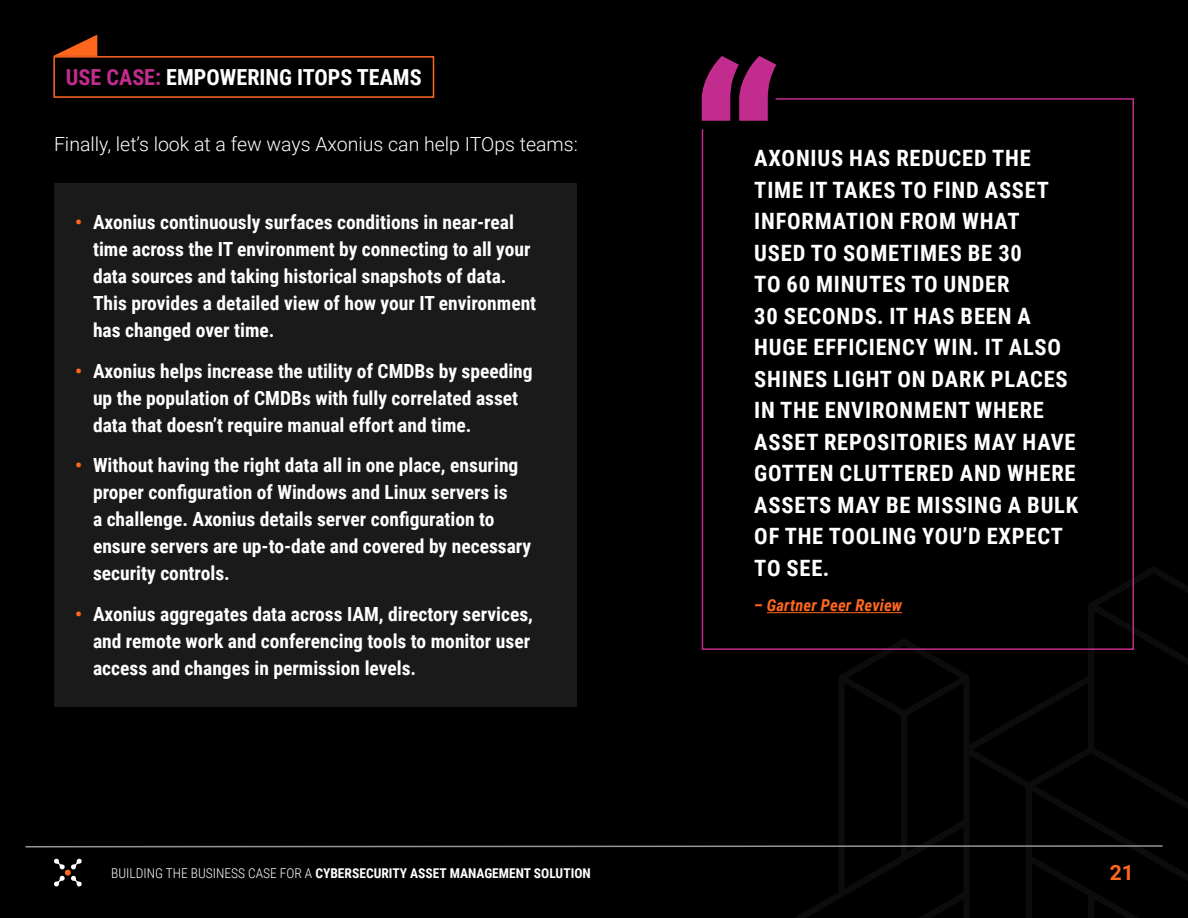
<style>
.page{position:relative;width:1188px;height:918px;background:#000}
.page>*{position:absolute;margin:0;border:0;box-sizing:border-box;transform-origin:0 0}
.t1{font:700 22.5px/31.5px "Roboto Condensed";letter-spacing:.035em;color:#fff}
.t2{font:700 22.05px "Roboto Condensed";color:#fff}
.t3{font:700 21px "Roboto";color:#ff671f}
.t4{font:700 19.5px/27px "Roboto Condensed";color:#fff}
.t5{font:300 19.5px "Roboto";color:#fff}
.t6{font:italic 700 16.5px "Roboto Condensed";letter-spacing:.01em;color:#ff671f}
.t7{font:700 13.5px "Roboto Condensed";color:#fff}
.s1{color:#c22c8e}
.s2{color:#ff671f}
.s3{font-weight:300}
</style>
<div class="page">
<svg style="left:795px;top:567px;width:393px;height:351px"></svg>
<svg style="left:54px;top:858px;width:28px;height:29px"></svg>
<svg style="left:25px;top:844px;width:1139px;height:4px"></svg>
<div style="left:53px;top:56px;width:381px;height:42px;border:2px solid #ff671f"></div>
<svg style="left:53px;top:35px;width:44px;height:21px"></svg>
<svg style="left:702px;top:56px;width:74px;height:41px"></svg>
<svg style="left:701px;top:97px;width:434px;height:554px"></svg>
<div style="left:55px;top:183px;width:522px;height:524px;background:#1a1a1a"></div>
<p class="t2" style="left:66px;top:62px;width:357px"><span class="s1">USE CASE:</span> EMPOWERING ITOPS TEAMS</p>
<p class="t5" style="left:54px;top:131px;width:525px">Finally, let’s look at a few ways Axonius can help ITOps teams:</p>
<p class="t4" style="left:93px;top:208px;width:445px;text-indent:-18px"><span class="s2">•</span> Axonius continuously surfaces conditions in near-real time across the IT environment by connecting to all your data sources and taking historical snapshots of data.<br>This provides a detailed view of how your IT environment has changed over time.</p>
<p class="t4" style="left:93px;top:357px;width:441px;text-indent:-18px"><span class="s2">•</span> Axonius helps increase the utility of CMDBs by speeding up the population of CMDBs with fully correlated asset data that doesn’t require manual effort and time.</p>
<p class="t4" style="left:93px;top:451px;width:440px;text-indent:-18px"><span class="s2">•</span> Without having the right data all in one place, ensuring proper configuration of Windows and Linux servers is<br>a challenge. Axonius details server configuration to ensure servers are up-to-date and covered by necessary security controls.</p>
<p class="t4" style="left:93px;top:600px;width:442px;text-indent:-18px"><span class="s2">•</span> Axonius aggregates data across IAM, directory services, and remote work and conferencing tools to monitor user access and changes in permission levels.</p>
<p class="t1" style="left:754px;top:142px;width:325px">AXONIUS HAS REDUCED THE<br>TIME IT TAKES TO FIND ASSET<br>INFORMATION FROM WHAT<br>USED TO SOMETIMES BE 30<br>TO 60 MINUTES TO UNDER<br>30 SECONDS. IT HAS BEEN A<br>HUGE EFFICIENCY WIN. IT ALSO<br>SHINES LIGHT ON DARK PLACES<br>IN THE ENVIRONMENT WHERE<br>ASSET REPOSITORIES MAY HAVE<br>GOTTEN CLUTTERED AND WHERE<br>ASSETS MAY BE MISSING A BULK<br>OF THE TOOLING YOU’D EXPECT<br>TO SEE.</p>
<p class="t6" style="left:754px;top:594px;width:150px">– Gartner Peer Review</p>
<p class="t7" style="left:111px;top:863px;width:481px"><span class="s3">BUILDING THE BUSINESS CASE FOR A</span> CYBERSECURITY ASSET MANAGEMENT SOLUTION</p>
<p class="t3" style="left:1110px;top:858px;width:26px">21</p>
</div>
